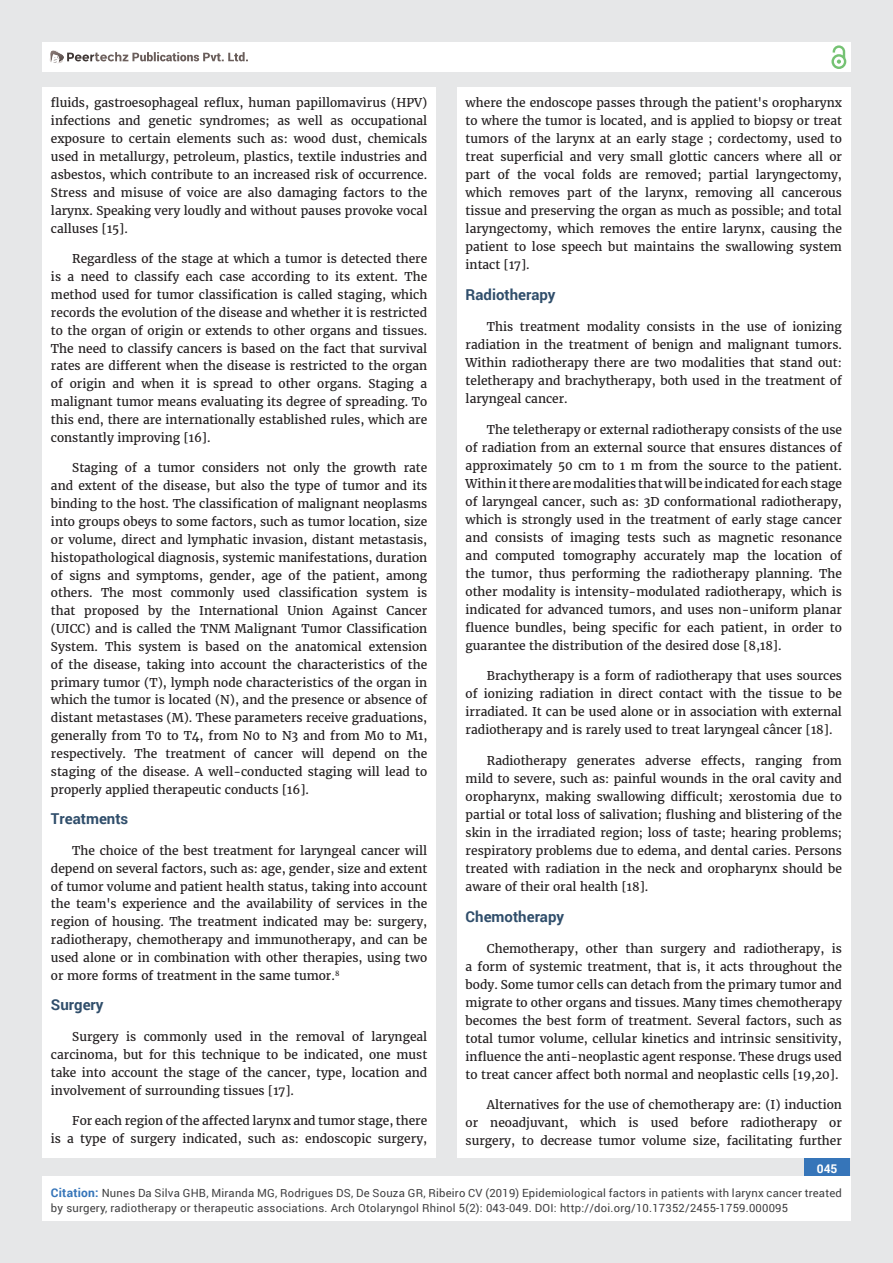
<style>
.page{position:relative;width:893px;height:1263px;background:#e6e7e8}
.page>*{position:absolute;margin:0;border:0;box-sizing:border-box;transform-origin:0 0}
.t1{font:700 15px "Roboto";color:#304e6b}
.t2{font:12px/17.9px "Merriweather";color:#231f20;text-align:justify}
.t3{font:700 12px "Roboto";color:#fff}
.t4{font:11.25px/15px "Roboto";letter-spacing:.02em;color:#404041}
.s1{font-weight:700;font-size:12px;color:#3675b9}
</style>
<div class="page">
<div style="left:42px;top:43px;width:808px;height:29px;background:#fff"></div>
<div style="left:831px;top:54px;width:15px;height:15px;border:2px solid #75c273;border-radius:50%"></div>
<svg style="left:831px;top:45px;width:15px;height:19px"></svg>
<div style="left:804px;top:1157px;width:46px;height:43px;background:#3675b9"></div>
<svg style="left:49px;top:50px;width:199px;height:14px"></svg>
<div style="left:42px;top:1176px;width:808px;height:44px;background:#fff"></div>
<div style="left:42px;top:87px;width:394px;height:1071px;background:#fff"></div>
<div style="left:457px;top:87px;width:393px;height:1071px;background:#fff"></div>
<p class="t2" style="left:51px;top:94px;width:378px">fluids, gastroesophageal reflux, human papillomavirus (HPV) infections and genetic syndromes; as well as occupational exposure to certain elements such as: wood dust, chemicals used in metallurgy, petroleum, plastics, textile industries and asbestos, which contribute to an increased risk of occurrence.<br>Stress and misuse of voice are also damaging factors to the larynx. Speaking very loudly and without pauses provoke vocal calluses [15].</p>
<p class="t2" style="left:51px;top:250px;width:378px;text-indent:21px">Regardless of the stage at which a tumor is detected there is a need to classify each case according to its extent. The method used for tumor classification is called staging, which records the evolution of the disease and whether it is restricted to the organ of origin or extends to other organs and tissues.<br>The need to classify cancers is based on the fact that survival rates are different when the disease is restricted to the organ of origin and when it is spread to other organs. Staging a malignant tumor means evaluating its degree of spreading. To this end, there are internationally established rules, which are constantly improving [16].</p>
<p class="t2" style="left:51px;top:459px;width:378px;text-indent:21px">Staging of a tumor considers not only the growth rate and extent of the disease, but also the type of tumor and its binding to the host. The classification of malignant neoplasms into groups obeys to some factors, such as tumor location, size or volume, direct and lymphatic invasion, distant metastasis, histopathological diagnosis, systemic manifestations, duration of signs and symptoms, gender, age of the patient, among others. The most commonly used classification system is that proposed by the International Union Against Cancer (UICC) and is called the TNM Malignant Tumor Classification System. This system is based on the anatomical extension of the disease, taking into account the characteristics of the primary tumor (T), lymph node characteristics of the organ in which the tumor is located (N), and the presence or absence of distant metastases (M). These parameters receive graduations, generally from T0 to T4, from N0 to N3 and from M0 to M1, respectively. The treatment of cancer will depend on the staging of the disease. A well-conducted staging will lead to properly applied therapeutic conducts [16].</p>
<p class="t1" style="left:51px;top:809px;width:79px">Treatments</p>
<p class="t2" style="left:51px;top:842px;width:378px;text-indent:21px">The choice of the best treatment for laryngeal cancer will depend on several factors, such as: age, gender, size and extent of tumor volume and patient health status, taking into account the team's experience and the availability of services in the region of housing. The treatment indicated may be: surgery, radiotherapy, chemotherapy and immunotherapy, and can be used alone or in combination with other therapies, using two or more forms of treatment in the same tumor.<sup>8</sup></p>
<p class="t1" style="left:51px;top:995px;width:54px">Surgery</p>
<p class="t2" style="left:51px;top:1028px;width:378px;text-indent:21px">Surgery is commonly used in the removal of laryngeal carcinoma, but for this technique to be indicated, one must take into account the stage of the cancer, type, location and involvement of surrounding tissues [17].</p>
<p class="t2" style="left:51px;top:1112px;width:378px;text-align:right">For each region of the affected larynx and tumor stage, there<br>is a type of surgery indicated, such as: endoscopic surgery,</p>
<p class="t2" style="left:466px;top:94px;width:378px">where the endoscope passes through the patient's oropharynx to where the tumor is located, and is applied to biopsy or treat tumors of the larynx at an early stage ; cordectomy, used to treat superficial and very small glottic cancers where all or part of the vocal folds are removed; partial laryngectomy, which removes part of the larynx, removing all cancerous tissue and preserving the organ as much as possible; and total laryngectomy, which removes the entire larynx, causing the patient to lose speech but maintains the swallowing system intact [17].</p>
<p class="t1" style="left:466px;top:284px;width:91px">Radiotherapy</p>
<p class="t2" style="left:466px;top:318px;width:378px;text-indent:21px">This treatment modality consists in the use of ionizing radiation in the treatment of benign and malignant tumors.<br>Within radiotherapy there are two modalities that stand out: teletherapy and brachytherapy, both used in the treatment of laryngeal cancer.</p>
<p class="t2" style="left:466px;top:420px;width:378px;text-indent:21px">The teletherapy or external radiotherapy consists of the use of radiation from an external source that ensures distances of approximately 50 cm to 1 m from the source to the patient.<br>Within it there are modalities that will be indicated for each stage of laryngeal cancer, such as: 3D conformational radiotherapy, which is strongly used in the treatment of early stage cancer and consists of imaging tests such as magnetic resonance and computed tomography accurately map the location of the tumor, thus performing the radiotherapy planning. The other modality is intensity-modulated radiotherapy, which is indicated for advanced tumors, and uses non-uniform planar fluence bundles, being specific for each patient, in order to guarantee the distribution of the desired dose [8,18].</p>
<p class="t2" style="left:466px;top:667px;width:378px;text-indent:21px">Brachytherapy is a form of radiotherapy that uses sources of ionizing radiation in direct contact with the tissue to be irradiated. It can be used alone or in association with external radiotherapy and is rarely used to treat laryngeal câncer [18].</p>
<p class="t2" style="left:466px;top:752px;width:378px;text-indent:21px">Radiotherapy generates adverse effects, ranging from mild to severe, such as: painful wounds in the oral cavity and oropharynx, making swallowing difficult; xerostomia due to partial or total loss of salivation; flushing and blistering of the skin in the irradiated region; loss of taste; hearing problems; respiratory problems due to edema, and dental caries. Persons treated with radiation in the neck and oropharynx should be aware of their oral health [18].</p>
<p class="t1" style="left:466px;top:906px;width:100px">Chemotherapy</p>
<p class="t2" style="left:466px;top:939px;width:378px;text-indent:21px">Chemotherapy, other than surgery and radiotherapy, is a form of systemic treatment, that is, it acts throughout the body. Some tumor cells can detach from the primary tumor and migrate to other organs and tissues. Many times chemotherapy becomes the best form of treatment. Several factors, such as total tumor volume, cellular kinetics and intrinsic sensitivity, influence the anti-neoplastic agent response. These drugs used to treat cancer affect both normal and neoplastic cells [19,20].</p>
<p class="t2" style="left:466px;top:1096px;width:378px;text-indent:21px">Alternatives for the use of chemotherapy are: (I) induction or neoadjuvant, which is used before radiotherapy or surgery, to decrease tumor volume size, facilitating further</p>
<p class="t3" style="left:817px;top:1161px;width:22px">045</p>
<p class="t4" style="left:51px;top:1185px;width:792px"><span class="s1">Citation:</span> Nunes Da Silva GHB, Miranda MG, Rodrigues DS, De Souza GR, Ribeiro CV (2019) Epidemiological factors in patients with larynx cancer treated by surgery, radiotherapy or therapeutic associations. Arch Otolaryngol Rhinol 5(2): 043-049. DOI: http://doi.org/10.17352/2455-1759.000095</p>
</div>
